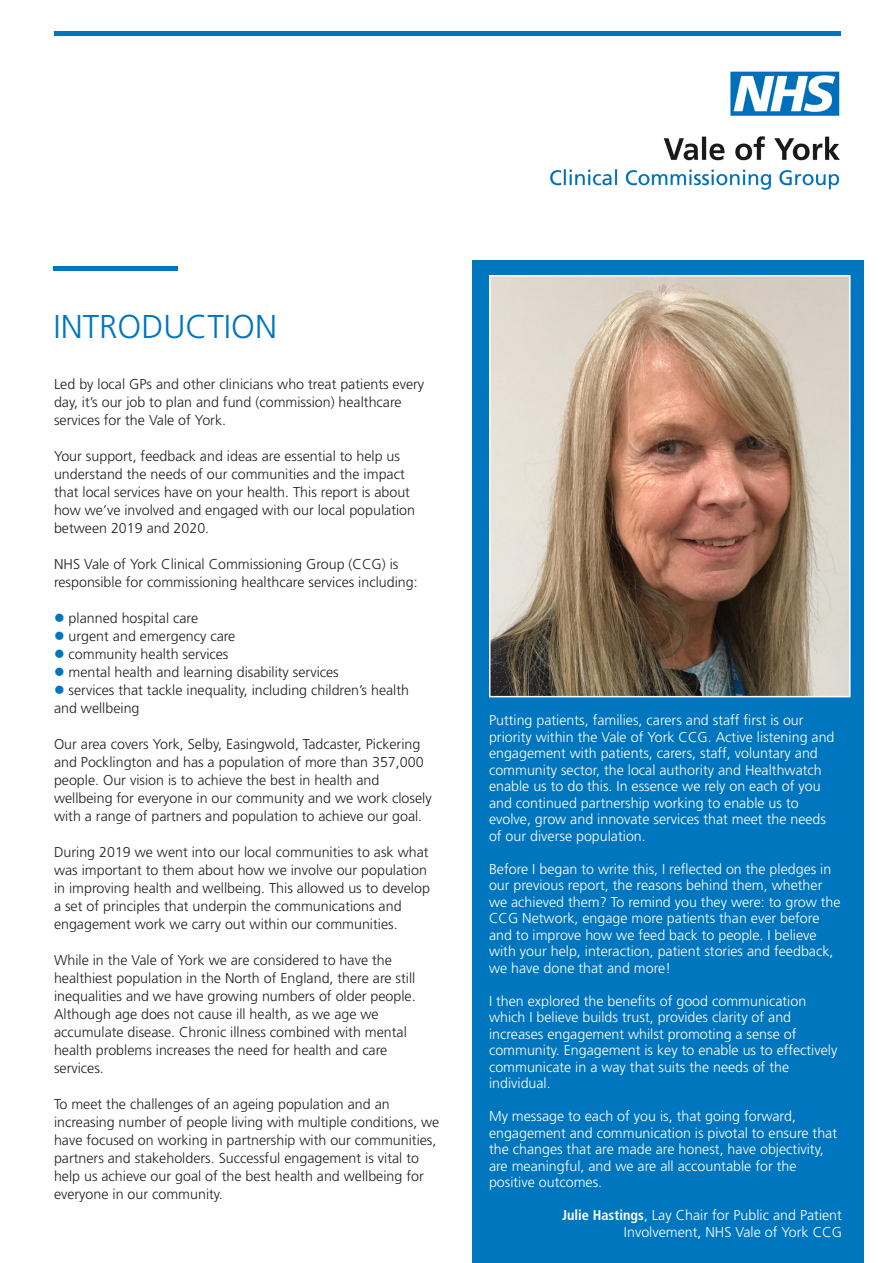
<style>
.page{position:relative;width:893px;height:1263px;background:#fff}
.page>*{position:absolute;margin:0;border:0;box-sizing:border-box;transform-origin:0 0}
.t1{font:300 33px "Frutiger LT Std";color:#0076be}
.t2{font:300 14.25px/18px "Frutiger LT Std";color:#231f20}
.t3{font:300 14.25px/16.5px "Frutiger LT Std";color:#fff}
.s1{color:#0076be}
.s2{font-weight:700;font-stretch:condensed}
</style>
<div class="page">
<img style="left:550px;top:71px;width:290px;height:119px">
<div style="left:53px;top:266px;width:125px;height:5px;background:#0076be"></div>
<div style="left:472px;top:261px;width:391px;height:1002px;background:#0076be"></div>
<img style="left:492px;top:278px;width:355px;height:416px">
<div style="left:489px;top:275px;width:361px;height:422px;border:2px solid #fff"></div>
<hr style="left:54px;top:31px;width:787px;height:4px;background:#0076be">
<p class="t1" style="left:53px;top:308px;width:225px">INTRODUCTION</p>
<p class="t2" style="left:54px;top:375px;width:372px">Led by local GPs and other clinicians who treat patients every day, it’s our job to plan and fund (commission) healthcare services for the Vale of York.</p>
<p class="t2" style="left:54px;top:447px;width:363px">Your support, feedback and ideas are essential to help us understand the needs of our communities and the impact that local services have on your health. This report is about how we’ve involved and engaged with our local population between 2019 and 2020.</p>
<p class="t2" style="left:54px;top:555px;width:365px">NHS Vale of York Clinical Commissioning Group (CCG) is responsible for commissioning healthcare services including:</p>
<p class="t2" style="left:54px;top:609px;width:146px"><span class="s1">●</span> planned hospital care</p>
<p class="t2" style="left:54px;top:627px;width:183px"><span class="s1">●</span> urgent and emergency care</p>
<p class="t2" style="left:54px;top:645px;width:176px"><span class="s1">●</span> community health services</p>
<p class="t2" style="left:54px;top:663px;width:286px"><span class="s1">●</span> mental health and learning disability services</p>
<p class="t2" style="left:54px;top:681px;width:357px"><span class="s1">●</span> services that tackle inequality, including children’s health</p>
<p class="t2" style="left:54px;top:699px;width:87px">and wellbeing</p>
<p class="t2" style="left:54px;top:735px;width:368px">Our area covers York, Selby, Easingwold, Tadcaster, Pickering</p>
<p class="t2" style="left:54px;top:753px;width:379px">and Pocklington and has a population of more than 357,000 people. Our vision is to achieve the best in health and wellbeing for everyone in our community and we work closely with a range of partners and population to achieve our goal.</p>
<p class="t2" style="left:54px;top:843px;width:377px">During 2019 we went into our local communities to ask what was important to them about how we involve our population in improving health and wellbeing. This allowed us to develop a set of principles that underpin the communications and engagement work we carry out within our communities.</p>
<p class="t2" style="left:54px;top:951px;width:363px">While in the Vale of York we are considered to have the healthiest population in the North of England, there are still inequalities and we have growing numbers of older people.<br>Although age does not cause ill health, as we age we accumulate disease. Chronic illness combined with mental health problems increases the need for health and care services.</p>
<p class="t2" style="left:54px;top:1095px;width:387px">To meet the challenges of an ageing population and an increasing number of people living with multiple conditions, we have focused on working in partnership with our communities, partners and stakeholders. Successful engagement is vital to help us achieve our goal of the best health and wellbeing for everyone in our community.</p>
<p class="t3" style="left:489px;top:712px;width:347px">Putting patients, families, carers and staff first is our priority within the Vale of York CCG. Active listening and engagement with patients, carers, staff, voluntary and community sector, the local authority and Healthwatch enable us to do this. In essence we rely on each of you and continued partnership working to enable us to evolve, grow and innovate services that meet the needs of our diverse population.</p>
<p class="t3" style="left:489px;top:861px;width:353px">Before I began to write this, I reflected on the pledges in our previous report, the reasons behind them, whether we achieved them? To remind you they were: to grow the CCG Network, engage more patients than ever before and to improve how we feed back to people. I believe with your help, interaction, patient stories and feedback, we have done that and more!</p>
<p class="t3" style="left:489px;top:993px;width:350px">I then explored the benefits of good communication which I believe builds trust, provides clarity of and increases engagement whilst promoting a sense of community. Engagement is key to enable us to effectively communicate in a way that suits the needs of the individual.</p>
<p class="t3" style="left:489px;top:1108px;width:350px">My message to each of you is, that going forward, engagement and communication is pivotal to ensure that the changes that are made are honest, have objectivity, are meaningful, and we are all accountable for the positive outcomes.</p>
<p class="t3" style="left:562px;top:1207px;width:281px;text-align:right"><span class="s2">Julie Hastings</span>, Lay Chair for Public and Patient<br>Involvement, NHS Vale of York CCG</p>
</div>
